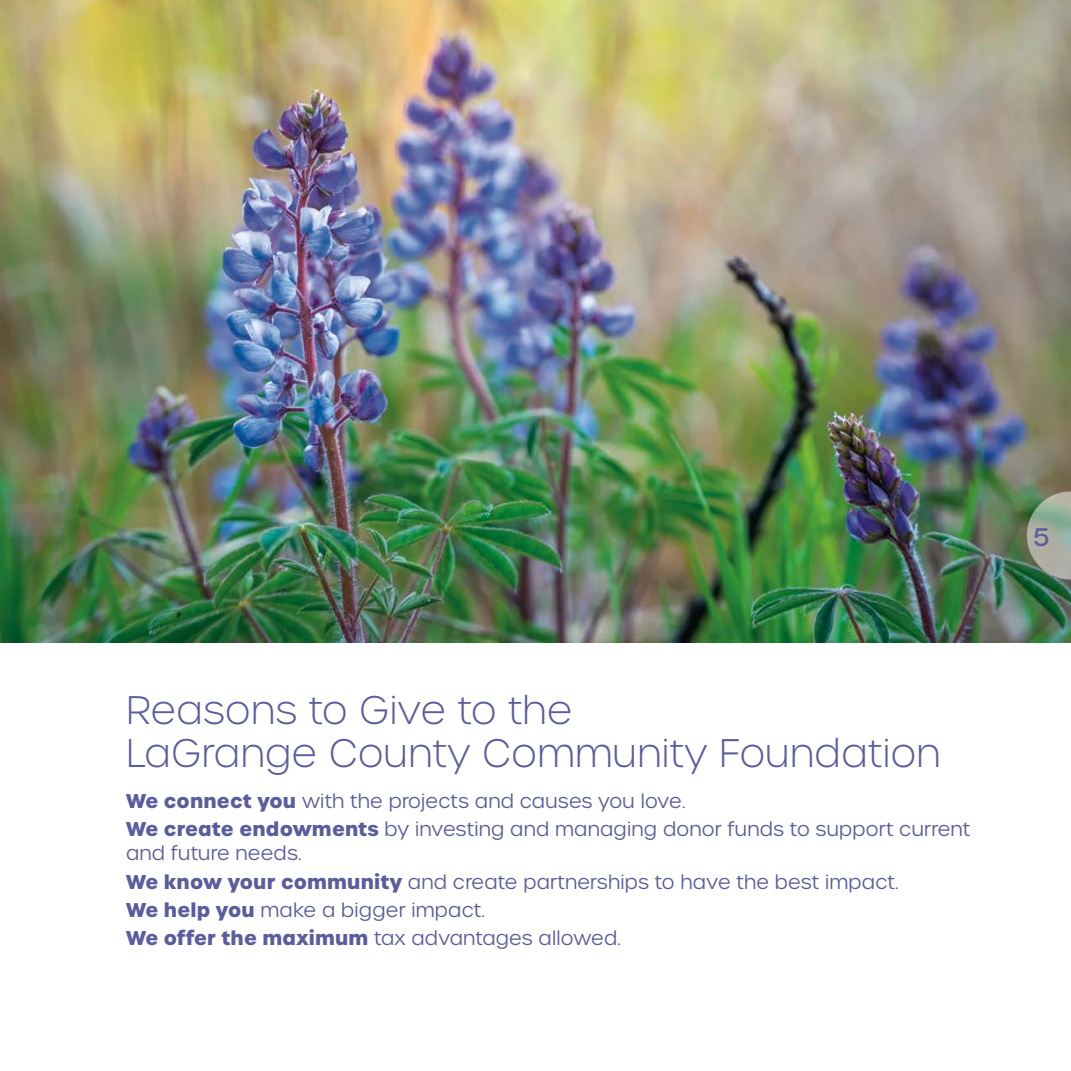
<style>
.page{position:relative;width:1071px;height:1071px;background:#fff}
.page>*{position:absolute;margin:0;border:0;box-sizing:border-box;transform-origin:0 0}
.t1{font:200 38.5px/43.8px "Urbane";letter-spacing:.01em;color:#5a5c9d}
.t2{font:500 24.5px "Urbane";color:#5a5c9d}
.t3{font:300 19.25px/28.3px "Urbane";letter-spacing:.01em;color:#5a5c9d}
.s1{font-weight:700}
</style>
<div class="page">
<img style="left:0;top:0;width:1071px;height:643px">
<svg style="left:1027px;top:491px;width:44px;height:89px;background:#90a28f"></svg>
<h1 class="t1" style="left:126px;top:688px;width:816px">Reasons to Give to the<br>LaGrange County Community Foundation</h1>
<p class="t3" style="left:126px;top:787px;width:846px"><span class="s1">We connect you</span> with the projects and causes you love.<br><span class="s1">We create endowments</span> by investing and managing donor funds to support current</p>
<p class="t3" style="left:126px;top:839px;width:774px">and future needs.<br><span class="s1">We know your community</span> and create partnerships to have the best impact.<br><span class="s1">We help you</span> make a bigger impact.<br><span class="s1">We offer the maximum</span> tax advantages allowed.</p>
<p class="t2" style="left:1033px;top:521px;width:18px">5</p>
</div>
